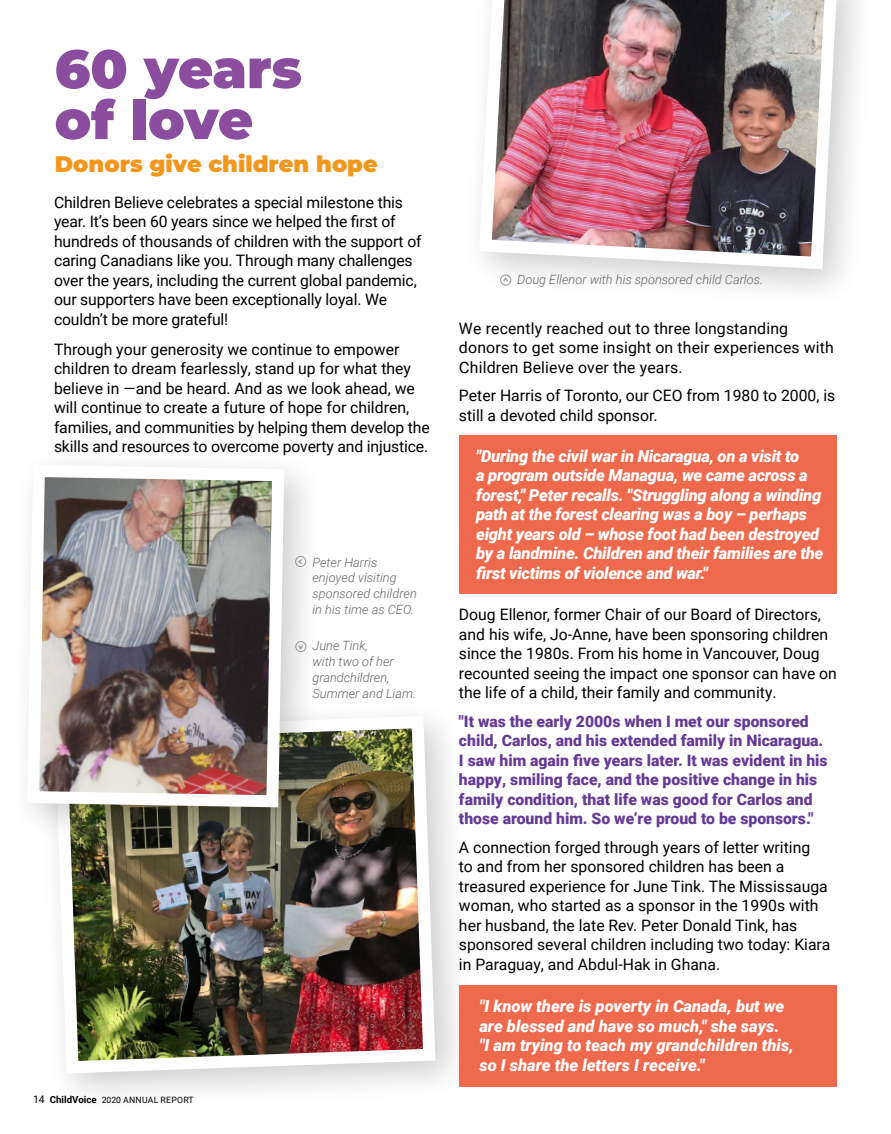
<style>
.page{position:relative;width:891px;height:1134px;background:#fff}
.page>*{position:absolute;margin:0;border:0;box-sizing:border-box;transform-origin:0 0}
.t1{font:900 54px/51px "Montserrat";color:#8b4d9e}
.t2{font:900 22.5px "Montserrat";color:#f2971c}
.t3{font:italic 900 16.5px/19.5px "Roboto";letter-spacing:-.015em;color:#fff}
.t4{font:15.75px/19.5px "Roboto";color:#000}
.t5{font:900 15.75px/19.5px "Roboto";color:#653a96}
.t6{font:italic 300 12.75px/15.8px "Roboto";color:#636466}
.t7{font:700 9.15px "Raleway";color:#939598}
.t8{font:8.7px "Roboto";letter-spacing:.03em;color:#000}
.s1{font-size:10.5px}
.s2{font-weight:700;font-size:9.75px}
</style>
<div class="page">
<div style="left:36px;top:697px;width:440px;height:416px;background:#000;opacity:.2"></div>
<img style="left:48px;top:710px;width:394px;height:370px">
<div style="left:8px;top:445px;width:317px;height:403px;background:#000;opacity:.2"></div>
<img style="left:21px;top:459px;width:269px;height:354px">
<div style="left:459px;top:986px;width:378px;height:101px;background:#ef6a4d"></div>
<div style="left:459px;top:435px;width:378px;height:158px;background:#ef6a4d"></div>
<div style="left:296px;top:641px;width:10px;height:11px;border:1px solid #939598;border-radius:50%"></div>
<div style="left:295px;top:556px;width:11px;height:11px;border:1px solid #939598;border-radius:50%"></div>
<div style="left:461px;top:0;width:417px;height:309px;background:#000;opacity:.2"></div>
<img style="left:473px;top:0;width:371px;height:275px">
<div style="left:500px;top:275px;width:11px;height:10px;border:1px solid #939598;border-radius:50%"></div>
<svg style="left:298px;top:645px;width:6px;height:4px"></svg>
<svg style="left:298px;top:559px;width:4px;height:5px"></svg>
<h1 class="t1" style="left:55px;top:40px;width:249px">60 years of love</h1>
<h2 class="t2" style="left:55px;top:147px;width:325px">Donors give children hope</h2>
<p class="t4" style="left:54px;top:192px;width:369px">Children Believe celebrates a special milestone this year. It’s been 60 years since we helped the first of hundreds of thousands of children with the support of caring Canadians like you. Through many challenges over the years, including the current global pandemic, our supporters have been exceptionally loyal. We couldn’t be more grateful!</p>
<p class="t4" style="left:54px;top:339px;width:377px">Through your generosity we continue to empower children to dream fearlessly, stand up for what they believe in —and be heard. And as we look ahead, we will continue to create a future of hope for children, families, and communities by helping them develop the skills and resources to overcome poverty and injustice.</p>
<p class="t6" style="left:312px;top:554px;width:106px">Peter Harris enjoyed visiting sponsored children in his time as CEO.</p>
<p class="t6" style="left:312px;top:638px;width:105px">June Tink,<br>with two of her grandchildren,<br>Summer and Liam.</p>
<p class="t8" style="left:33px;top:1094px;width:162px"><span class="s1">14</span> <span class="s2">ChildVoice</span> 2020 ANNUAL REPORT</p>
<p class="t7" style="left:500px;top:282px;width:6px;rotate:-90deg">&gt;</p>
<p class="t6" style="left:517px;top:271px;width:247px">Doug Ellenor with his sponsored child Carlos.</p>
<p class="t4" style="left:459px;top:318px;width:376px">We recently reached out to three longstanding donors to get some insight on their experiences with<br>Children Believe over the years.</p>
<p class="t4" style="left:459px;top:386px;width:378px">Peter Harris of Toronto, our CEO from 1980 to 2000, is still a devoted child sponsor.</p>
<p class="t3" style="left:476px;top:446px;width:349px">"During the civil war in Nicaragua, on a visit to<br>a program outside Managua, we came across a forest," Peter recalls. "Struggling along a winding path at the forest clearing was a boy – perhaps eight years old – whose foot had been destroyed by a landmine. Children and their families are the first victims of violence and war."</p>
<p class="t4" style="left:459px;top:605px;width:379px">Doug Ellenor, former Chair of our Board of Directors, and his wife, Jo-Anne, have been sponsoring children since the 1980s. From his home in Vancouver, Doug recounted seeing the impact one sponsor can have on the life of a child, their family and community.</p>
<p class="t5" style="left:459px;top:711px;width:370px">"It was the early 2000s when I met our sponsored child, Carlos, and his extended family in Nicaragua.<br>I saw him again five years later. It was evident in his happy, smiling face, and the positive change in his family condition, that life was good for Carlos and those around him. So we’re proud to be sponsors."</p>
<p class="t4" style="left:459px;top:837px;width:373px">A connection forged through years of letter writing<br>to and from her sponsored children has been a treasured experience for June Tink. The Mississauga woman, who started as a sponsor in the 1990s with her husband, the late Rev. Peter Donald Tink, has sponsored several children including two today: Kiara in Paraguay, and Abdul-Hak in Ghana.</p>
<p class="t3" style="left:479px;top:996px;width:316px">"I know there is poverty in Canada, but we are blessed and have so much," she says.<br>"I am trying to teach my grandchildren this, so I share the letters I receive."</p>
</div>
